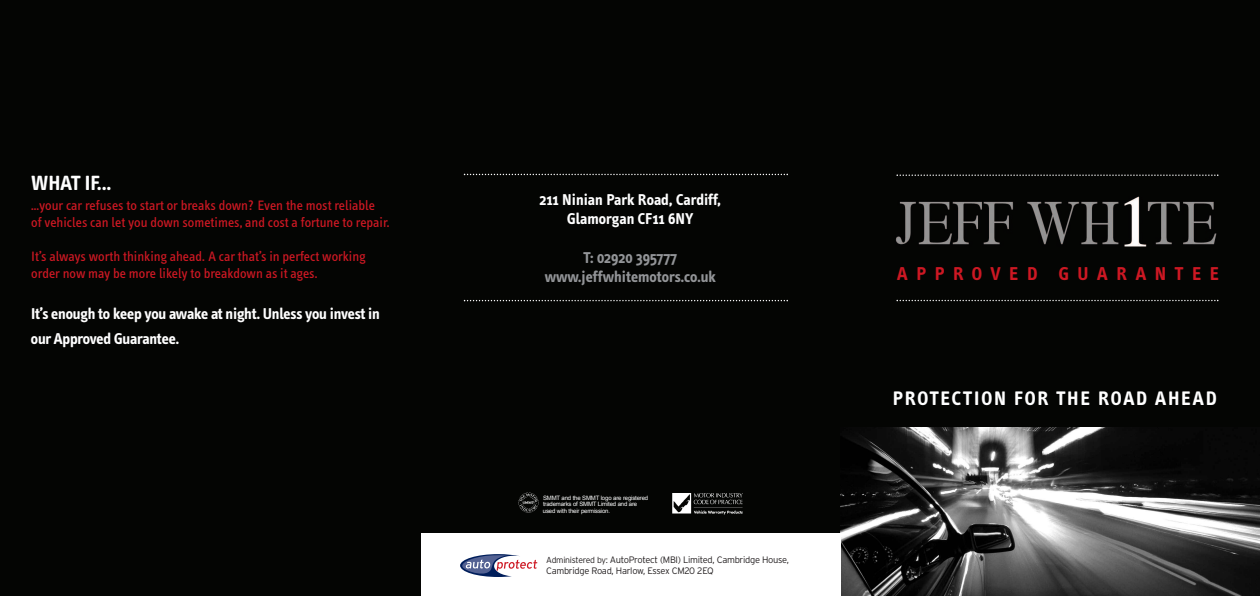
<style>
.page{position:relative;width:1260px;height:596px;background:#fff}
.page>*{position:absolute;margin:0;border:0;box-sizing:border-box;transform-origin:0 0}
.t1{font:700 21px "Info Text";color:#fff}
.t2{font:700 20px "Info Text";letter-spacing:.09em;color:#fff}
.t3{font:700 19px "Info Text";letter-spacing:.45em;color:#cd1823}
.t4{font:700 16px/25px "Info Text";letter-spacing:-.015em;color:#fff}
.t5{font:700 16px/19.2px "Info Text";color:#939598;text-align:center}
.t6{font:14px/16.8px "Info Text";color:#cd1823}
.t7{font:300 9.3px/11.2px "Interstate";letter-spacing:-.03em;color:#231f20}
.t8{font:6px/6.3px "Arial";letter-spacing:-.03em;color:#fff}
.s1{font-size:8.7px}
</style>
<div class="page">
<div style="left:421px;top:0;width:419px;height:534px;background:#040503"></div>
<div style="left:0;top:0;width:421px;height:596px;background:#040503"></div>
<div style="left:840px;top:0;width:419px;height:430px;background:#040503"></div>
<img style="left:840px;top:427px;width:419px;height:169px">
<div style="left:421px;top:533px;width:419px;height:63px;background:#fff"></div>
<img style="left:518px;top:492px;width:20px;height:21px">
<img style="left:672px;top:493px;width:71px;height:21px">
<img style="left:895px;top:196px;width:322px;height:51px">
<svg style="left:896px;top:174px;width:322px;height:2px"></svg>
<svg style="left:896px;top:300px;width:322px;height:1px"></svg>
<svg style="left:460px;top:554px;width:77px;height:23px"></svg>
<svg style="left:464px;top:174px;width:324px;height:1px"></svg>
<svg style="left:464px;top:300px;width:324px;height:1px"></svg>
<h1 class="t1" style="left:31px;top:175px;width:81px">WHAT IF...</h1>
<p class="t6" style="left:31px;top:198px;width:360px">...your car refuses to start or breaks down? Even the most reliable<br>of vehicles can let you down sometimes, and cost a fortune to repair.</p>
<p class="t6" style="left:31px;top:249px;width:336px">It’s always worth thinking ahead. A car that’s in perfect working order now may be more likely to breakdown as it ages.</p>
<p class="t4" style="left:31px;top:302px;width:350px">It’s enough to keep you awake at night. Unless you invest in our Approved Guarantee.</p>
<p class="t4" style="left:539px;top:191px;width:183px;line-height:19.2px;text-align:center">211 Ninian Park Road, Cardiff,<br>Glamorgan CF11 6NY</p>
<p class="t5" style="left:544px;top:249px;width:173px">T: 02920 395777 www.jeffwhitemotors.co.uk</p>
<p class="t8" style="left:543px;top:495px;width:107px">SMMT and the SMMT logo are registered trademarks of SMMT Limited and are used with their permission.</p>
<p class="t7" style="left:546px;top:554px;width:244px"><span class="s1">Administered by:</span> AutoProtect (MBI) Limited, Cambridge House,<br>Cambridge Road, Harlow, Essex CM20 2EQ</p>
<h3 class="t3" style="left:897px;top:266px;width:323px">APPROVED GUARANTEE</h3>
<h2 class="t2" style="left:892px;top:391px;width:325px">PROTECTION FOR THE ROAD AHEAD</h2>
</div>
